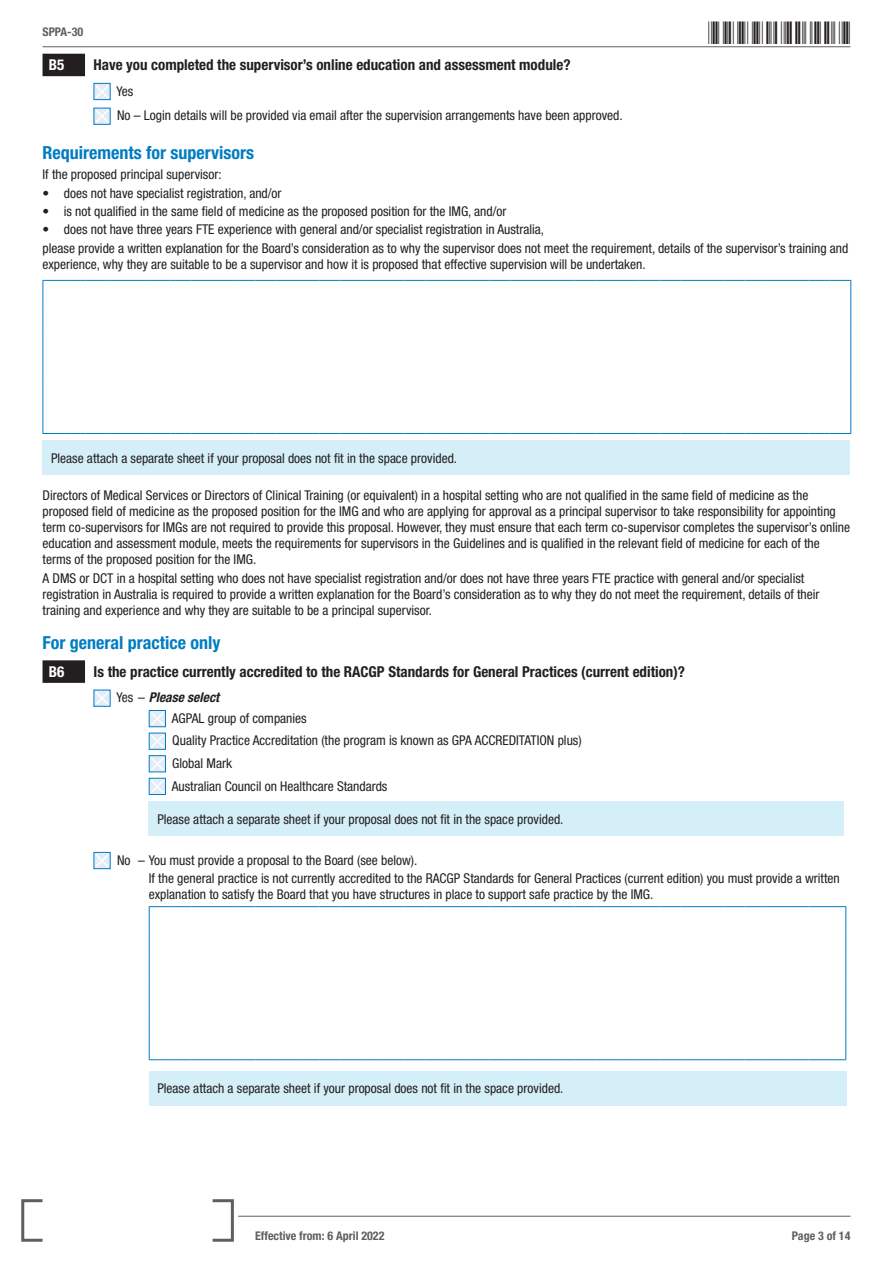
<style>
.page{position:relative;width:893px;height:1263px;background:#fff}
.page>*{position:absolute;margin:0;border:0;box-sizing:border-box;transform-origin:0 0}
.t1{font:30px "Free 3 of 9";letter-spacing:.1em;color:#231f20}
.Guidelines-subheader{font:700 condensed 18px "Helvetica Neue LT Std";color:#007cc2}
.Questions{font:700 condensed 15px "Helvetica Neue LT Std";color:#231f20}
.Q_numbers_in_black{font:700 condensed 15px "Helvetica Neue LT Std";color:#fff}
.Guidelines-paragraph{font:condensed 13.5px/16.2px "Helvetica Neue LT Std";color:#231f20}
.Field_label{font:condensed 13.5px/16.2px "Helvetica Neue LT Std";color:#231f20}
.attachment_box_text{font:condensed 13.5px "Helvetica Neue LT Std";color:#231f20}
.Field_label-2{font:italic 700 condensed 13.5px "Helvetica Neue LT Std";color:#231f20}
.t2{font:700 condensed 12px "Helvetica Neue LT Std";color:#5f5f62}
.s1{font-weight:400;font-style:normal}
</style>
<div class="page">
<svg style="left:21px;top:1199px;width:213px;height:43px"></svg>
<hr style="left:238px;top:1216px;width:612px;height:1px;background:#5f5f62">
<hr style="left:43px;top:47px;width:807px;height:1px;background:#5f5f62">
<div style="left:43px;top:54px;width:42px;height:22px;background:#231f20"></div>
<div style="left:94px;top:83px;width:17px;height:17px;background:#4ea3d4"></div>
<svg style="left:94px;top:83px;width:16px;height:17px"></svg>
<svg style="left:94px;top:108px;width:17px;height:17px"></svg>
<svg style="left:94px;top:108px;width:16px;height:16px"></svg>
<svg style="left:43px;top:280px;width:808px;height:154px"></svg>
<div style="left:43px;top:441px;width:807px;height:34px;background:#d5eff8"></div>
<div style="left:43px;top:660px;width:42px;height:23px;background:#231f20"></div>
<svg style="left:94px;top:690px;width:17px;height:17px"></svg>
<svg style="left:94px;top:690px;width:16px;height:16px"></svg>
<div style="left:149px;top:710px;width:17px;height:17px;background:#007cc2"></div>
<svg style="left:149px;top:711px;width:16px;height:16px"></svg>
<svg style="left:149px;top:733px;width:17px;height:17px"></svg>
<svg style="left:149px;top:733px;width:16px;height:16px"></svg>
<svg style="left:149px;top:755px;width:17px;height:17px"></svg>
<svg style="left:149px;top:756px;width:16px;height:16px"></svg>
<div style="left:149px;top:778px;width:17px;height:17px;background:#067fc3"></div>
<svg style="left:149px;top:778px;width:16px;height:17px"></svg>
<div style="left:149px;top:802px;width:695px;height:34px;background:#d5eff8"></div>
<div style="left:94px;top:852px;width:17px;height:17px;background:#4ea3d4"></div>
<svg style="left:94px;top:852px;width:16px;height:17px"></svg>
<hr style="left:808px;top:906px;width:38px;height:1px;background:#007cc2">
<svg style="left:845px;top:907px;width:1px;height:152px"></svg>
<svg style="left:149px;top:906px;width:659px;height:154px"></svg>
<hr style="left:808px;top:1059px;width:38px;height:1px;background:#007cc2">
<div style="left:149px;top:1071px;width:697px;height:34px;background:#d5eff8"></div>
<p class="t2" style="left:43px;top:25px;width:42px">SPPA-30</p>
<h1 class="t1" style="left:709px;top:16px;width:143px">*SPPA-303*</h1>
<p class="Q_numbers_in_black" style="left:49px;top:56px;width:17px">B5</p>
<p class="Questions" style="left:94px;top:56px;width:479px">Have you completed the supervisor’s online education and assessment module?</p>
<p class="Field_label" style="left:117px;top:83px;width:18px">Yes</p>
<p class="Field_label" style="left:117px;top:107px;width:507px">No – Login details will be provided via email after the supervision arrangements have been approved.</p>
<p class="Guidelines-subheader" style="left:43px;top:142px;width:213px">Requirements for supervisors</p>
<p class="Guidelines-paragraph" style="left:43px;top:166px;width:181px">If the proposed principal supervisor:</p>
<p class="Guidelines-paragraph" style="left:43px;top:185px;width:241px">• does not have specialist registration, and/or</p>
<p class="Guidelines-paragraph" style="left:43px;top:203px;width:465px">• is not qualified in the same field of medicine as the proposed position for the IMG, and/or</p>
<p class="Guidelines-paragraph" style="left:43px;top:221px;width:503px">• does not have three years FTE experience with general and/or specialist registration in Australia,</p>
<p class="Guidelines-paragraph" style="left:43px;top:240px;width:807px">please provide a written explanation for the Board’s consideration as to why the supervisor does not meet the requirement, details of the supervisor’s training and experience, why they are suitable to be a supervisor and how it is proposed that effective supervision will be undertaken.</p>
<p class="attachment_box_text" style="left:51px;top:450px;width:408px">Please attach a separate sheet if your proposal does not fit in the space provided.</p>
<p class="Guidelines-paragraph" style="left:43px;top:487px;width:809px">Directors of Medical Services or Directors of Clinical Training (or equivalent) in a hospital setting who are not qualified in the same field of medicine as the proposed field of medicine as the proposed position for the IMG and who are applying for approval as a principal supervisor to take responsibility for appointing term co-supervisors for IMGs are not required to provide this proposal. However, they must ensure that each term co-supervisor completes the supervisor’s online education and assessment module, meets the requirements for supervisors in the Guidelines and is qualified in the relevant field of medicine for each of the terms of the proposed position for the IMG.</p>
<p class="Guidelines-paragraph" style="left:43px;top:570px;width:778px">A DMS or DCT in a hospital setting who does not have specialist registration and/or does not have three years FTE practice with general and/or specialist registration in Australia is required to provide a written explanation for the Board’s consideration as to why they do not meet the requirement, details of their training and experience and why they are suitable to be a principal supervisor.</p>
<p class="Guidelines-subheader" style="left:43px;top:632px;width:179px">For general practice only</p>
<p class="Q_numbers_in_black" style="left:49px;top:662px;width:17px">B6</p>
<p class="Questions" style="left:94px;top:662px;width:593px">Is the practice currently accredited to the RACGP Standards for General Practices (current edition)?</p>
<p class="Field_label-2" style="left:117px;top:689px;width:104px"><span class="s1">Yes –</span> Please select</p>
<p class="Field_label" style="left:172px;top:710px;width:136px">AGPAL group of companies</p>
<p class="Field_label" style="left:172px;top:732px;width:411px">Quality Practice Accreditation (the program is known as GPA ACCREDITATION plus)</p>
<p class="Field_label" style="left:172px;top:755px;width:61px">Global Mark</p>
<p class="Field_label" style="left:172px;top:778px;width:217px">Australian Council on Healthcare Standards</p>
<p class="attachment_box_text" style="left:157px;top:811px;width:408px">Please attach a separate sheet if your proposal does not fit in the space provided.</p>
<p class="Field_label" style="left:117px;top:852px;width:302px">No – You must provide a proposal to the Board (see below).</p>
<p class="Field_label" style="left:149px;top:870px;width:692px">If the general practice is not currently accredited to the RACGP Standards for General Practices (current edition) you must provide a written explanation to satisfy the Board that you have structures in place to support safe practice by the IMG.</p>
<p class="attachment_box_text" style="left:157px;top:1080px;width:408px">Please attach a separate sheet if your proposal does not fit in the space provided.</p>
<p class="t2" style="left:255px;top:1228px;width:131px">Effective from: 6 April 2022</p>
<p class="t2" style="left:792px;top:1228px;width:60px">Page 3 of 14</p>
</div>
